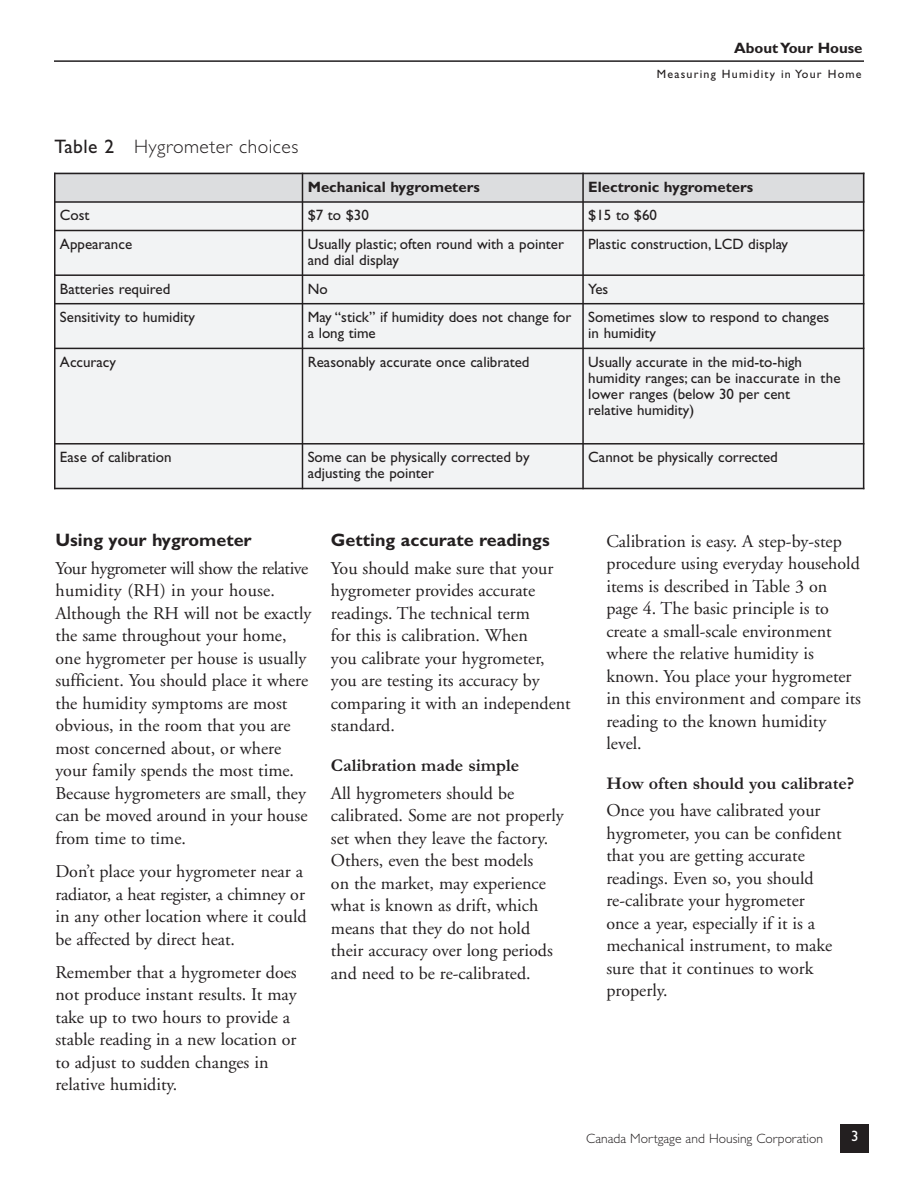
<style>
.page{position:relative;width:918px;height:1188px;background:#fff}
.page>*{position:absolute;margin:0;border:0;box-sizing:border-box;transform-origin:0 0}
.t1{font:300 19.5px "Gill Sans Std";letter-spacing:.025em;color:#231f20}
.t2{font:18px/22.5px "Adobe Garamond";color:#231f20}
.t3{font:700 18px "Garamond";color:#231f20}
.t4{font:700 18px "Gill Sans Std";color:#231f20}
.t5{font:15px/16.2px "Gill Sans Std";color:#231f20}
.t6{font:700 15px "Gill Sans Std";color:#231f20}
.t7{font:15px "Gill Sans Std";color:#fff}
.t8{font:300 13.5px "Gill Sans Std";color:#231f20}
.t9{font:12px "Gill Sans Std";letter-spacing:.1em;color:#231f20}
.s1{font-weight:400}
</style>
<div class="page">
<div style="left:841px;top:1124px;width:28px;height:29px;background:#231f20"></div>
<hr style="left:54px;top:60px;width:810px;height:2px;background:#231f20">
<div style="left:54px;top:173px;width:529px;height:29px;background:#dcdddf"></div>
<div style="left:583px;top:173px;width:281px;height:29px;background:#dcdddf"></div>
<div style="left:54px;top:202px;width:248px;height:29px;background:#f2f3f4"></div>
<div style="left:302px;top:202px;width:281px;height:29px;background:#f2f3f4"></div>
<div style="left:583px;top:202px;width:281px;height:29px;background:#f2f3f4"></div>
<div style="left:54px;top:231px;width:248px;height:44px;background:#f2f3f4"></div>
<div style="left:302px;top:231px;width:281px;height:44px;background:#f2f3f4"></div>
<div style="left:583px;top:231px;width:281px;height:44px;background:#f2f3f4"></div>
<div style="left:54px;top:275px;width:248px;height:29px;background:#f2f3f4"></div>
<div style="left:302px;top:275px;width:281px;height:29px;background:#f2f3f4"></div>
<div style="left:583px;top:275px;width:281px;height:29px;background:#f2f3f4"></div>
<div style="left:54px;top:304px;width:248px;height:44px;background:#f2f3f4"></div>
<div style="left:302px;top:304px;width:281px;height:44px;background:#f2f3f4"></div>
<div style="left:583px;top:304px;width:281px;height:44px;background:#f2f3f4"></div>
<div style="left:54px;top:348px;width:248px;height:96px;background:#f2f3f4"></div>
<div style="left:302px;top:348px;width:281px;height:96px;background:#f2f3f4"></div>
<div style="left:583px;top:348px;width:281px;height:96px;background:#f2f3f4"></div>
<div style="left:54px;top:444px;width:248px;height:45px;background:#f2f3f4"></div>
<div style="left:302px;top:444px;width:281px;height:45px;background:#f2f3f4"></div>
<div style="left:583px;top:444px;width:281px;height:45px;background:#f2f3f4"></div>
<hr style="left:54px;top:173px;width:2px;height:316px;background:#231f20">
<hr style="left:302px;top:173px;width:1px;height:316px;background:#231f20">
<hr style="left:582px;top:173px;width:2px;height:316px;background:#231f20">
<hr style="left:863px;top:173px;width:1px;height:316px;background:#231f20">
<hr style="left:54px;top:173px;width:810px;height:1px;background:#231f20">
<hr style="left:54px;top:201px;width:810px;height:2px;background:#231f20">
<hr style="left:54px;top:230px;width:810px;height:1px;background:#231f20">
<hr style="left:54px;top:274px;width:810px;height:2px;background:#231f20">
<hr style="left:54px;top:303px;width:810px;height:1px;background:#231f20">
<hr style="left:54px;top:348px;width:810px;height:1px;background:#231f20">
<hr style="left:54px;top:443px;width:810px;height:2px;background:#231f20">
<hr style="left:54px;top:488px;width:810px;height:1px;background:#231f20">
<p class="t6" style="left:734px;top:43px;width:130px">About Your House</p>
<p class="t9" style="left:657px;top:69px;width:206px">Measuring Humidity in Your Home</p>
<p class="t1" style="left:55px;top:140px;width:245px"><span class="s1">Table 2</span> Hygrometer choices</p>
<p class="t6" style="left:308px;top:182px;width:174px">Mechanical hygrometers</p>
<p class="t6" style="left:588px;top:182px;width:166px">Electronic hygrometers</p>
<p class="t5" style="left:60px;top:209px;width:31px">Cost</p>
<p class="t5" style="left:308px;top:209px;width:63px">$7 to $30</p>
<p class="t5" style="left:588px;top:209px;width:70px">$15 to $60</p>
<p class="t5" style="left:60px;top:237px;width:74px">Appearance</p>
<p class="t5" style="left:308px;top:237px;width:258px">Usually plastic; often round with a pointer and dial display</p>
<p class="t5" style="left:588px;top:237px;width:201px">Plastic construction, LCD display</p>
<p class="t5" style="left:60px;top:282px;width:112px">Batteries required</p>
<p class="t5" style="left:308px;top:282px;width:21px">No</p>
<p class="t5" style="left:588px;top:282px;width:22px">Yes</p>
<p class="t5" style="left:60px;top:311px;width:137px">Sensitivity to humidity</p>
<p class="t5" style="left:308px;top:311px;width:265px">May “stick” if humidity does not change for a long time</p>
<p class="t5" style="left:588px;top:311px;width:242px">Sometimes slow to respond to changes in humidity</p>
<p class="t5" style="left:60px;top:355px;width:58px">Accuracy</p>
<p class="t5" style="left:308px;top:355px;width:223px">Reasonably accurate once calibrated</p>
<p class="t5" style="left:588px;top:355px;width:254px">Usually accurate in the mid-to-high humidity ranges; can be inaccurate in the lower ranges (below 30 per cent<br>relative humidity)</p>
<p class="t5" style="left:60px;top:451px;width:113px">Ease of calibration</p>
<p class="t5" style="left:308px;top:451px;width:223px">Some can be physically corrected by adjusting the pointer</p>
<p class="t5" style="left:588px;top:451px;width:191px">Cannot be physically corrected</p>
<p class="t4" style="left:55px;top:534px;width:198px">Using your hygrometer</p>
<p class="t2" style="left:55px;top:559px;width:257px">Your hygrometer will show the relative humidity (RH) in your house.<br>Although the RH will not be exactly the same throughout your home, one hygrometer per house is usually sufficient. You should place it where the humidity symptoms are most obvious, in the room that you are most concerned about, or where your family spends the most time.<br>Because hygrometers are small, they can be moved around in your house from time to time.</p>
<p class="t2" style="left:55px;top:862px;width:253px">Don’t place your hygrometer near a radiator, a heat register, a chimney or in any other location where it could be affected by direct heat.</p>
<p class="t2" style="left:55px;top:963px;width:243px">Remember that a hygrometer does not produce instant results. It may take up to two hours to provide a stable reading in a new location or to adjust to sudden changes in relative humidity.</p>
<p class="t4" style="left:331px;top:534px;width:220px">Getting accurate readings</p>
<p class="t2" style="left:331px;top:559px;width:241px">You should make sure that your hygrometer provides accurate readings. The technical term<br>for this is calibration. When<br>you calibrate your hygrometer, you are testing its accuracy by comparing it with an independent standard.</p>
<p class="t3" style="left:331px;top:754px;width:190px">Calibration made simple</p>
<p class="t2" style="left:331px;top:783px;width:234px">All hygrometers should be calibrated. Some are not properly set when they leave the factory.<br>Others, even the best models<br>on the market, may experience what is known as drift, which means that they do not hold their accuracy over long periods and need to be re-calibrated.</p>
<p class="t2" style="left:606px;top:531px;width:256px">Calibration is easy. A step-by-step procedure using everyday household items is described in Table 3 on page 4. The basic principle is to create a small-scale environment where the relative humidity is known. You place your hygrometer in this environment and compare its reading to the known humidity level.</p>
<p class="t3" style="left:606px;top:772px;width:249px">How often should you calibrate?</p>
<p class="t2" style="left:606px;top:801px;width:237px">Once you have calibrated your hygrometer, you can be confident that you are getting accurate readings. Even so, you should re-calibrate your hygrometer once a year, especially if it is a mechanical instrument, to make sure that it continues to work properly.</p>
<p class="t8" style="left:586px;top:1134px;width:238px">Canada Mortgage and Housing Corporation</p>
<p class="t7" style="left:851px;top:1131px;width:9px">3</p>
</div>
